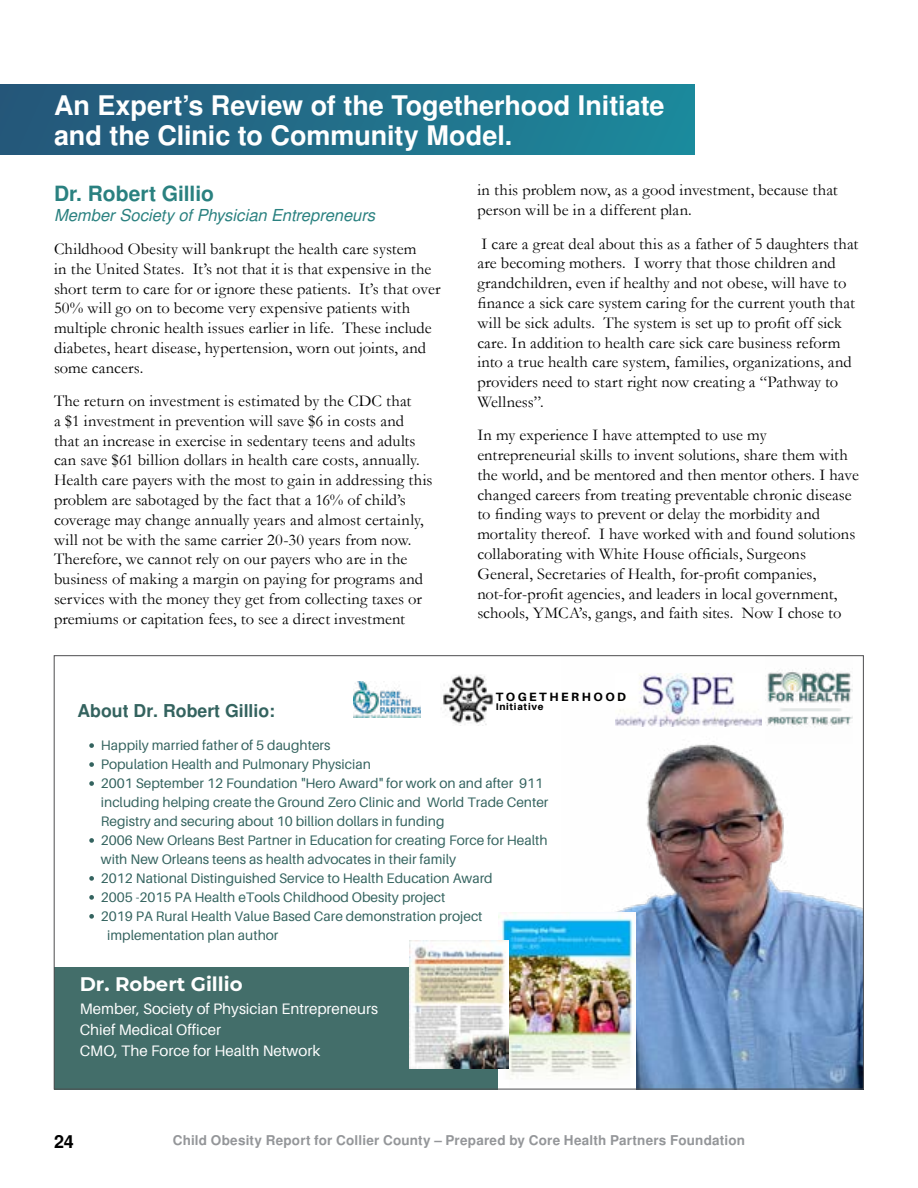
<style>
.page{position:relative;width:918px;height:1188px;background:#fff}
.page>*{position:absolute;margin:0;border:0;box-sizing:border-box;transform-origin:0 0}
.t1{font:700 27px/30px "Free Sans";color:#fff}
.t2{font:700 21px "Free Sans";color:#2a8180}
.t3{font:700 19.65px "Montserrat";color:#fff}
.t4{font:700 18px "Free Sans";color:#000}
.t5{font:700 17.7px "Free Sans";color:#34635f}
.t6{font:16.5px/19.8px "Garamond";letter-spacing:.005em;color:#000}
.t7{font:italic 16.5px "Free Sans";color:#2a8180}
.t8{font:15.15px/21.1px "Aileron";color:#fff}
.t9{font:13.8px/18.9px "Aileron";color:#34635f}
.t10{font:700 13.5px "Free Sans";letter-spacing:.015em;color:#949699}
.t11{font:800 12px "Aileron";letter-spacing:.215em;color:#000}
.t12{font:800 9.6px "Aileron";letter-spacing:.075em;color:#000}
</style>
<div class="page">
<div style="left:0;top:84px;width:694px;height:70px;background:linear-gradient(to right,#265678,#1d899c)"></div>
<div style="left:54px;top:967px;width:809px;height:122px;background:#436e6a"></div>
<svg style="left:89px;top:743px;width:5px;height:5px"></svg>
<svg style="left:89px;top:762px;width:5px;height:5px"></svg>
<svg style="left:89px;top:781px;width:5px;height:5px"></svg>
<svg style="left:89px;top:838px;width:5px;height:5px"></svg>
<svg style="left:89px;top:876px;width:5px;height:5px"></svg>
<svg style="left:89px;top:895px;width:5px;height:5px"></svg>
<svg style="left:89px;top:914px;width:5px;height:5px"></svg>
<img style="left:616px;top:689px;width:246px;height:398px">
<img style="left:615px;top:673px;width:147px;height:53px">
<img style="left:765px;top:668px;width:87px;height:75px">
<img style="left:498px;top:912px;width:137px;height:175px">
<img style="left:443px;top:675px;width:51px;height:50px">
<img style="left:409px;top:941px;width:99px;height:127px">
<img style="left:354px;top:682px;width:66px;height:36px">
<h1 class="t1" style="left:54px;top:92px;width:612px">An Expert’s Review of the Togetherhood Initiate and the Clinic to Community Model.</h1>
<p class="t2" style="left:54px;top:179px;width:161px">Dr. Robert Gillio</p>
<p class="t7" style="left:54px;top:204px;width:323px">Member Society of Physician Entrepreneurs</p>
<p class="t6" style="left:54px;top:238px;width:388px">Childhood Obesity will bankrupt the health care system<br>in the United States. It’s not that it is that expensive in the short term to care for or ignore these patients. It’s that over 50% will go on to become very expensive patients with multiple chronic health issues earlier in life. These include diabetes, heart disease, hypertension, worn out joints, and some cancers.</p>
<p class="t6" style="left:54px;top:391px;width:380px">The return on investment is estimated by the CDC that<br>a $1 investment in prevention will save $6 in costs and that an increase in exercise in sedentary teens and adults can save $61 billion dollars in health care costs, annually.<br>Health care payers with the most to gain in addressing this problem are sabotaged by the fact that a 16% of child’s coverage may change annually years and almost certainly, will not be with the same carrier 20-30 years from now.<br>Therefore, we cannot rely on our payers who are in the business of making a margin on paying for programs and services with the money they get from collecting taxes or premiums or capitation fees, to see a direct investment</p>
<p class="t5" style="left:78px;top:698px;width:199px">About Dr. Robert Gillio:</p>
<p class="t6" style="left:477px;top:180px;width:362px">in this problem now, as a good investment, because that person will be in a different plan.</p>
<p class="t6" style="left:477px;top:233px;width:383px">I care a great deal about this as a father of 5 daughters that are becoming mothers. I worry that those children and grandchildren, even if healthy and not obese, will have to finance a sick care system caring for the current youth that will be sick adults. The system is set up to profit off sick care. In addition to health care sick care business reform into a true health care system, families, organizations, and providers need to start right now creating a “Pathway to Wellness”.</p>
<p class="t6" style="left:477px;top:425px;width:383px">In my experience I have attempted to use my entrepreneurial skills to invent solutions, share them with the world, and be mentored and then mentor others. I have changed careers from treating preventable chronic disease to finding ways to prevent or delay the morbidity and mortality thereof. I have worked with and found solutions collaborating with White House officials, Surgeons General, Secretaries of Health, for-profit companies, not-for-profit agencies, and leaders in local government, schools, YMCA’s, gangs, and faith sites. Now I chose to</p>
<p class="t11" style="left:496px;top:690px;width:132px">TOGETHERHOOD</p>
<p class="t12" style="left:496px;top:701px;width:49px">Initiative</p>
<p class="t9" style="left:101px;top:736px;width:449px">Happily married father of 5 daughters<br>Population Health and Pulmonary Physician<br>2001 September 12 Foundation "Hero Award" for work on and after 911 including helping create the Ground Zero Clinic and World Trade Center Registry and securing about 10 billion dollars in funding<br>2006 New Orleans Best Partner in Education for creating Force for Health with New Orleans teens as health advocates in their family<br>2012 National Distinguished Service to Health Education Award<br>2005 -2015 PA Health eTools Childhood Obesity project<br>2019 PA Rural Health Value Based Care demonstration project</p>
<p class="t9" style="left:107px;top:926px;width:173px">implementation plan author</p>
<p class="t3" style="left:80px;top:970px;width:164px">Dr. Robert Gillio</p>
<p class="t8" style="left:80px;top:998px;width:300px">Member, Society of Physician Entrepreneurs<br>Chief Medical Officer<br>CMO, The Force for Health Network</p>
<p class="t4" style="left:54px;top:1129px;width:21px">24</p>
<p class="t10" style="left:173px;top:1130px;width:574px">Child Obesity Report for Collier County – Prepared by Core Health Partners Foundation</p>
</div>
